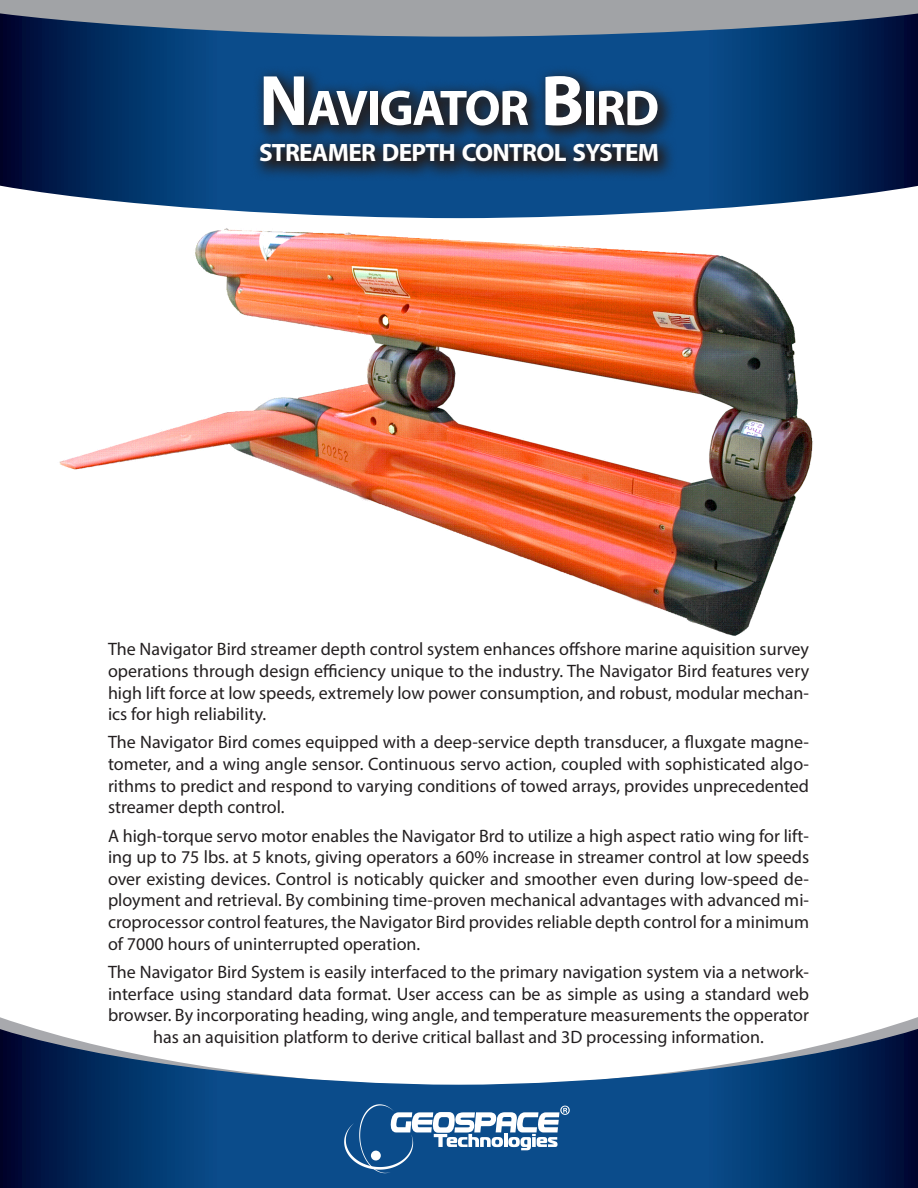
<style>
.page{position:relative;width:918px;height:1188px;background:#fff}
.page>*{position:absolute;margin:0;border:0;box-sizing:border-box;transform-origin:0 0}
.t1{font:700 50.4px "Myriad Pro";letter-spacing:-.03em;color:#fff}
.t2{font:700 25.2px "Myriad Pro";letter-spacing:-.03em;color:#fff}
.t3{font:18px/21.6px "Myriad Pro";color:#231f20;text-align:justify}
.s1{font-size:72px}
</style>
<div class="page">
<svg style="left:0;top:1019px;width:918px;height:169px"></svg>
<svg style="left:0;top:37px;width:918px;height:181px;background:#19477a"></svg>
<svg style="left:0;top:0;width:918px;height:37px;background:#7f8997"></svg>
<svg style="left:344px;top:1104px;width:226px;height:69px"></svg>
<svg style="left:250px;top:65px;width:428px;height:116px;background:#15375a"></svg>
<img style="left:59px;top:228px;width:754px;height:408px">
<p class="t1" style="left:259px;top:75px;width:402px"><span class="s1">N</span>AVIGATOR <span class="s1">B</span>IRD</p>
<p class="t2" style="left:259px;top:136px;width:402px">STREAMER DEPTH CONTROL SYSTEM</p>
<p class="t3" style="left:108px;top:638px;width:703px">The Navigator Bird streamer depth control system enhances offshore marine aquisition survey operations through design efficiency unique to the industry. The Navigator Bird features very high lift force at low speeds, extremely low power consumption, and robust, modular mechan&shy;ics for high reliability.</p>
<p class="t3" style="left:108px;top:731px;width:703px">The Navigator Bird comes equipped with a deep-service depth transducer, a fluxgate magne&shy;tometer, and a wing angle sensor. Continuous servo action, coupled with sophisticated algo&shy;rithms to predict and respond to varying conditions of towed arrays, provides unprecedented streamer depth control.</p>
<p class="t3" style="left:108px;top:825px;width:703px">A high-torque servo motor enables the Navigator Brd to utilize a high aspect ratio wing for lift&shy;ing up to 75 lbs. at 5 knots, giving operators a 60% increase in streamer control at low speeds over existing devices. Control is noticably quicker and smoother even during low-speed de&shy;ployment and retrieval. By combining time-proven mechanical advantages with advanced mi&shy;croprocessor control features, the Navigator Bird provides reliable depth control for a minimum of 7000 hours of uninterrupted operation.</p>
<p class="t3" style="left:108px;top:961px;width:703px;text-align:center">The Navigator Bird System is easily interfaced to the primary navigation system via a network&shy;interface using standard data format. User access can be as simple as using a standard web browser. By incorporating heading, wing angle, and temperature measurements the opperator has an aquisition platform to derive critical ballast and 3D processing information.</p>
</div>
